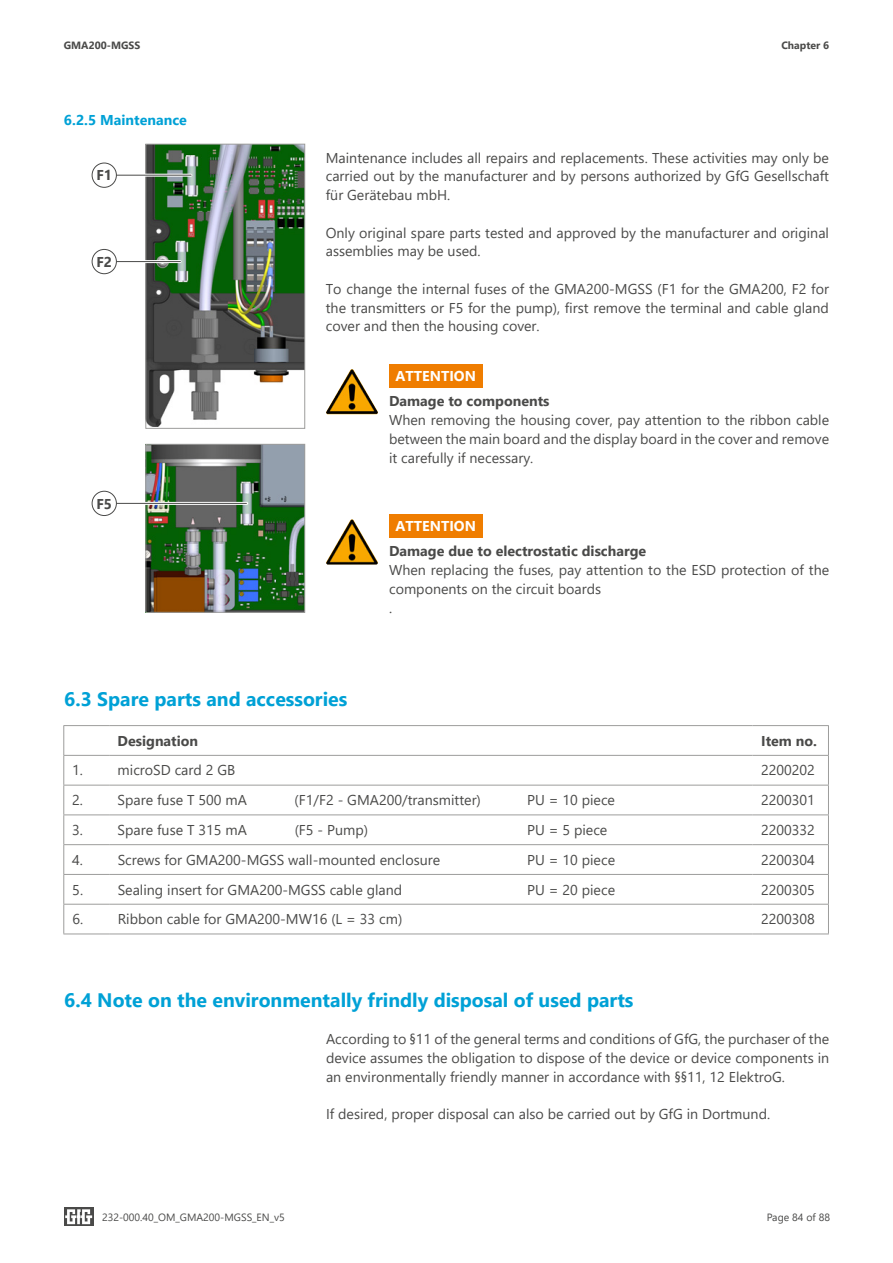
<style>
.page{position:relative;width:893px;height:1263px;background:#fff}
.page>*{position:absolute;margin:0;border:0;box-sizing:border-box;transform-origin:0 0}
.t1{font:700 19.5px "Segoe UI";color:#00a1d6}
.t2{font:14.25px/18.8px "Segoe UI";color:#4a4a49;text-align:justify}
.t3{font:700 14.25px "Segoe UI";color:#4a4a49}
.t4{font:700 14.25px "Segoe UI";color:#fff}
.t5{font:700 14.25px "Segoe UI";color:#00a1d6}
.t6{font:10.5px "Segoe UI";color:#4a4a49}
.t7{font:700 10.5px "Segoe UI";color:#4a4a49}
</style>
<div class="page">
<svg style="left:64px;top:1207px;width:30px;height:19px"></svg>
<svg style="left:65px;top:1209px;width:27px;height:15px"></svg>
<hr style="left:63px;top:725px;width:46px;height:1px;background:#9d9d9c">
<hr style="left:109px;top:725px;width:644px;height:1px;background:#9d9d9c">
<hr style="left:753px;top:725px;width:76px;height:1px;background:#9d9d9c">
<hr style="left:63px;top:755px;width:46px;height:1px;background:#9d9d9c">
<hr style="left:109px;top:755px;width:644px;height:1px;background:#9d9d9c">
<hr style="left:753px;top:755px;width:76px;height:1px;background:#9d9d9c">
<hr style="left:63px;top:785px;width:46px;height:1px;background:#9d9d9c">
<hr style="left:109px;top:785px;width:644px;height:1px;background:#9d9d9c">
<hr style="left:753px;top:785px;width:76px;height:1px;background:#9d9d9c">
<hr style="left:63px;top:814px;width:46px;height:1px;background:#9d9d9c">
<hr style="left:109px;top:814px;width:644px;height:1px;background:#9d9d9c">
<hr style="left:753px;top:814px;width:76px;height:1px;background:#9d9d9c">
<hr style="left:63px;top:844px;width:46px;height:1px;background:#9d9d9c">
<hr style="left:109px;top:844px;width:644px;height:1px;background:#9d9d9c">
<hr style="left:753px;top:844px;width:76px;height:1px;background:#9d9d9c">
<hr style="left:63px;top:874px;width:46px;height:1px;background:#9d9d9c">
<hr style="left:109px;top:874px;width:644px;height:1px;background:#9d9d9c">
<hr style="left:753px;top:874px;width:76px;height:1px;background:#9d9d9c">
<hr style="left:63px;top:904px;width:46px;height:1px;background:#9d9d9c">
<svg style="left:63px;top:726px;width:1px;height:207px"></svg>
<hr style="left:109px;top:904px;width:644px;height:1px;background:#9d9d9c">
<hr style="left:753px;top:904px;width:76px;height:1px;background:#9d9d9c">
<svg style="left:828px;top:726px;width:1px;height:207px"></svg>
<hr style="left:63px;top:933px;width:46px;height:1px;background:#9d9d9c">
<hr style="left:109px;top:933px;width:644px;height:1px;background:#9d9d9c">
<hr style="left:753px;top:933px;width:76px;height:1px;background:#9d9d9c">
<img style="left:147px;top:146px;width:156px;height:281px">
<div style="left:145px;top:144px;width:160px;height:285px;border:1px solid #9d9d9c"></div>
<img style="left:147px;top:446px;width:156px;height:165px">
<div style="left:145px;top:444px;width:160px;height:169px;border:1px solid #9d9d9c"></div>
<div style="left:389px;top:365px;width:93px;height:23px;background:#ef7d00"></div>
<div style="left:389px;top:515px;width:93px;height:23px;background:#ef7d00"></div>
<img style="left:326px;top:369px;width:52px;height:45px">
<img style="left:326px;top:519px;width:52px;height:46px">
<hr style="left:116px;top:174px;width:75px;height:3px;background:#fff">
<hr style="left:116px;top:175px;width:75px;height:1px;background:#4a4a49">
<div style="left:92px;top:163px;width:25px;height:25px;border:1px solid #4a4a49;border-radius:50%"></div>
<hr style="left:116px;top:260px;width:64px;height:3px;background:#fff">
<hr style="left:115px;top:261px;width:65px;height:1px;background:#4a4a49">
<div style="left:92px;top:249px;width:25px;height:25px;border:1px solid #4a4a49;border-radius:50%"></div>
<hr style="left:116px;top:502px;width:131px;height:3px;background:#fff">
<hr style="left:116px;top:503px;width:130px;height:1px;background:#4a4a49">
<div style="left:92px;top:491px;width:25px;height:25px;border:1px solid #4a4a49;border-radius:50%"></div>
<p class="t7" style="left:64px;top:35px;width:78px">GMA200-MGSS</p>
<p class="t7" style="left:781px;top:35px;width:49px">Chapter 6</p>
<p class="t5" style="left:64px;top:107px;width:124px">6.2.5 Maintenance</p>
<p class="t3" style="left:96px;top:162px;width:17px">F1</p>
<p class="t3" style="left:96px;top:248px;width:17px">F2</p>
<p class="t3" style="left:96px;top:490px;width:17px">F5</p>
<p class="t2" style="left:326px;top:147px;width:505px">Maintenance includes all repairs and replacements. These activities may only be carried out by the manufacturer and by persons authorized by GfG Gesellschaft für Gerätebau mbH.</p>
<p class="t2" style="left:326px;top:222px;width:505px">Only original spare parts tested and approved by the manufacturer and original assemblies may be used.</p>
<p class="t2" style="left:326px;top:278px;width:505px">To change the internal fuses of the GMA200-MGSS (F1 for the GMA200, F2 for the transmitters or F5 for the pump), first remove the terminal and cable gland cover and then the housing cover.</p>
<p class="t4" style="left:396px;top:363px;width:82px">ATTENTION</p>
<p class="t3" style="left:389px;top:388px;width:162px">Damage to components</p>
<p class="t2" style="left:389px;top:409px;width:442px">When removing the housing cover, pay attention to the ribbon cable between the main board and the display board in the cover and remove it carefully if necessary.</p>
<p class="t4" style="left:396px;top:513px;width:82px">ATTENTION</p>
<p class="t3" style="left:389px;top:538px;width:259px">Damage due to electrostatic discharge</p>
<p class="t2" style="left:389px;top:559px;width:442px;text-align:left">When replacing the fuses, pay attention to the ESD protection of the components on the circuit boards<br>.</p>
<h1 class="t1" style="left:64px;top:681px;width:285px">6.3 Spare parts and accessories</h1>
<p class="t3" style="left:118px;top:727px;width:82px">Designation</p>
<p class="t3" style="left:761px;top:727px;width:57px">Item no.</p>
<p class="t2" style="left:72px;top:760px;width:12px">1.</p>
<p class="t2" style="left:118px;top:760px;width:119px">microSD card 2 GB</p>
<p class="t2" style="left:761px;top:760px;width:55px">2200202</p>
<p class="t2" style="left:72px;top:789px;width:12px">2.</p>
<p class="t2" style="left:118px;top:789px;width:131px">Spare fuse T 500 mA</p>
<p class="t2" style="left:295px;top:789px;width:188px">(F1/F2 - GMA200/transmitter)</p>
<p class="t2" style="left:527px;top:789px;width:89px">PU = 10 piece</p>
<p class="t2" style="left:761px;top:789px;width:55px">2200301</p>
<p class="t2" style="left:72px;top:819px;width:12px">3.</p>
<p class="t2" style="left:118px;top:819px;width:131px">Spare fuse T 315 mA</p>
<p class="t2" style="left:295px;top:819px;width:75px">(F5 - Pump)</p>
<p class="t2" style="left:527px;top:819px;width:82px">PU = 5 piece</p>
<p class="t2" style="left:761px;top:819px;width:55px">2200332</p>
<p class="t2" style="left:72px;top:849px;width:12px">4.</p>
<p class="t2" style="left:118px;top:849px;width:324px">Screws for GMA200-MGSS wall-mounted enclosure</p>
<p class="t2" style="left:527px;top:849px;width:89px">PU = 10 piece</p>
<p class="t2" style="left:761px;top:849px;width:55px">2200304</p>
<p class="t2" style="left:72px;top:879px;width:12px">5.</p>
<p class="t2" style="left:118px;top:879px;width:286px">Sealing insert for GMA200-MGSS cable gland</p>
<p class="t2" style="left:527px;top:879px;width:89px">PU = 20 piece</p>
<p class="t2" style="left:761px;top:879px;width:55px">2200305</p>
<p class="t2" style="left:72px;top:908px;width:12px">6.</p>
<p class="t2" style="left:118px;top:908px;width:286px">Ribbon cable for GMA200-MW16 (L = 33 cm)</p>
<p class="t2" style="left:761px;top:908px;width:55px">2200308</p>
<h1 class="t1" style="left:64px;top:981px;width:571px">6.4 Note on the environmentally frindly disposal of used parts</h1>
<p class="t2" style="left:326px;top:1028px;width:505px">According to §11 of the general terms and conditions of GfG, the purchaser of the device assumes the obligation to dispose of the device or device components in an environmentally friendly manner in accordance with §§11, 12 ElektroG.</p>
<p class="t2" style="left:326px;top:1103px;width:446px">If desired, proper disposal can also be carried out by GfG in Dortmund.</p>
<p class="t6" style="left:102px;top:1207px;width:184px">232-000.40_OM_GMA200-MGSS_EN_v5</p>
<p class="t6" style="left:767px;top:1207px;width:65px">Page 84 of 88</p>
</div>
